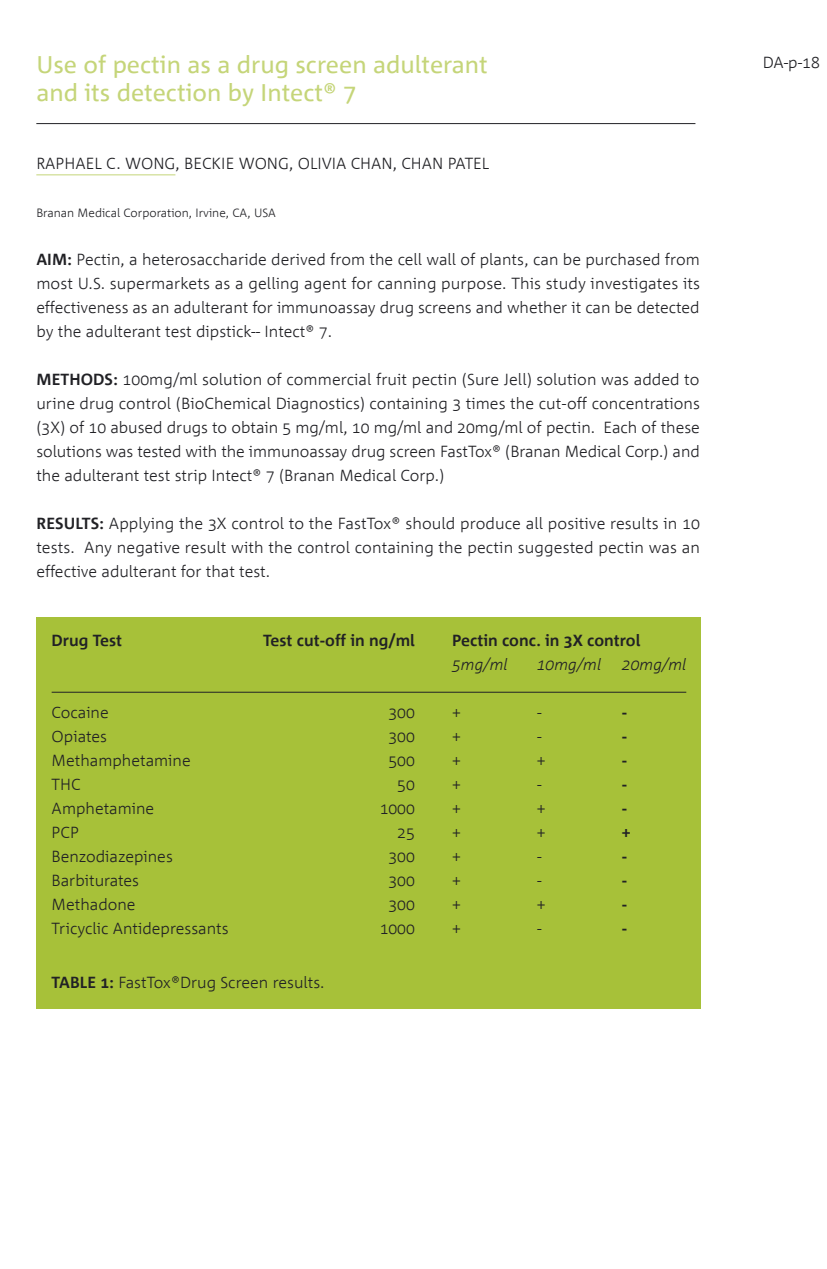
<style>
.page{position:relative;width:827px;height:1269px;background:#fff}
.page>*{position:absolute;margin:0;border:0;box-sizing:border-box;transform-origin:0 0}
.t1{font:24px/28px "Corpid";color:#c5d579}
.t2{font:300 16px/24px "Corpid";color:#212125;text-align:justify}
.t3{font:700 16px/24px "Corpid";color:#212125}
.t4{font:italic 300 16px "Corpid";color:#212125}
.t5{font:300 12px "Corpid";color:#212125}
.s1{font-weight:700}
</style>
<div class="page">
<hr style="left:36px;top:123px;width:659px;height:1px;background:#212125">
<hr style="left:36px;top:174px;width:139px;height:1px;background:#c5d579">
<div style="left:36px;top:617px;width:665px;height:392px;background:#a7c139"></div>
<hr style="left:52px;top:692px;width:634px;height:1px;background:#212125">
<h1 class="t1" style="left:36px;top:50px;width:453px">Use of pectin as a drug screen adulterant and its detection by Intect® 7</h1>
<p class="t2" style="left:36px;top:151px;width:49px">Raphael</p>
<p class="t2" style="left:106px;top:151px;width:47px">C. Wong</p>
<p class="t2" style="left:175px;top:151px;width:27px">, Beckie</p>
<p class="t2" style="left:239px;top:151px;width:28px">Wong</p>
<p class="t2" style="left:289px;top:151px;width:176px">, Olivia Chan, Chan Patel</p>
<p class="t5" style="left:36px;top:206px;width:241px">Branan Medical Corporation, Irvine, CA, USA</p>
<p class="t2" style="left:36px;top:247px;width:665px"><span class="s1">Ai m:</span> Pectin, a heterosaccharide derived from the cell wall of plants, can be purchased from most U.S. supermarkets as a gelling agent for canning purpose. This study investigates its effectiveness as an adulterant for immunoassay drug screens and whether it can be detected by the adulterant test dipstick-- Intect® 7.</p>
<p class="t2" style="left:36px;top:367px;width:665px"><span class="s1">Methods:</span> 100mg/ml solution of commercial fruit pectin (Sure Jell) solution was added to urine drug control (BioChemical Diagnostics) containing 3 times the cut-off concentrations (3X) of 10 abused drugs to obtain 5 mg/ml, 10 mg/ml and 20mg/ml of pectin. Each of these solutions was tested with the immunoassay drug screen FastTox® (Branan Medical Corp.) and the adulterant test strip Intect® 7 (Branan Medical Corp.)</p>
<p class="t2" style="left:36px;top:511px;width:665px"><span class="s1">Results:</span> Applying the 3X control to the FastTox® should produce all positive results in 10 tests. Any negative result with the control containing the pectin suggested pectin was an effective adulterant for that test.</p>
<p class="t3" style="left:52px;top:628px;width:72px">Drug Test</p>
<p class="t2" style="left:52px;top:700px;width:178px;text-align:left">Cocaine<br>Opiates<br>Methamphetamine<br>THC<br>Amphetamine<br>PCP<br>Benzodiazepines<br>Barbiturates<br>Methadone<br>Tricyclic Antidepressants</p>
<p class="t3" style="left:263px;top:628px;width:153px">Test cut-off in ng/ml</p>
<p class="t2" style="left:380px;top:700px;width:37px;text-align:right">300<br>300<br>500<br>50<br>1000<br>25<br>300<br>300<br>300<br>1000</p>
<p class="t2" style="left:52px;top:970px;width:274px"><span class="s1">Table 1:</span> FastTox®Drug Screen results.</p>
<p class="t3" style="left:452px;top:628px;width:190px">Pectin conc. in 3X control</p>
<p class="t4" style="left:452px;top:655px;width:57px">5mg/ml</p>
<p class="t2" style="left:452px;top:700px;width:10px">+ + + + + + + + + +</p>
<p class="t4" style="left:537px;top:655px;width:66px">10mg/ml</p>
<p class="t2" style="left:537px;top:700px;width:10px;text-align:left">- - + - + + - - + -</p>
<p class="t4" style="left:622px;top:655px;width:66px">20mg/ml</p>
<p class="t3" style="left:622px;top:700px;width:10px">- - - - - + - - - -</p>
<p class="t2" style="left:763px;top:50px;width:59px">DA-p-18</p>
</div>
